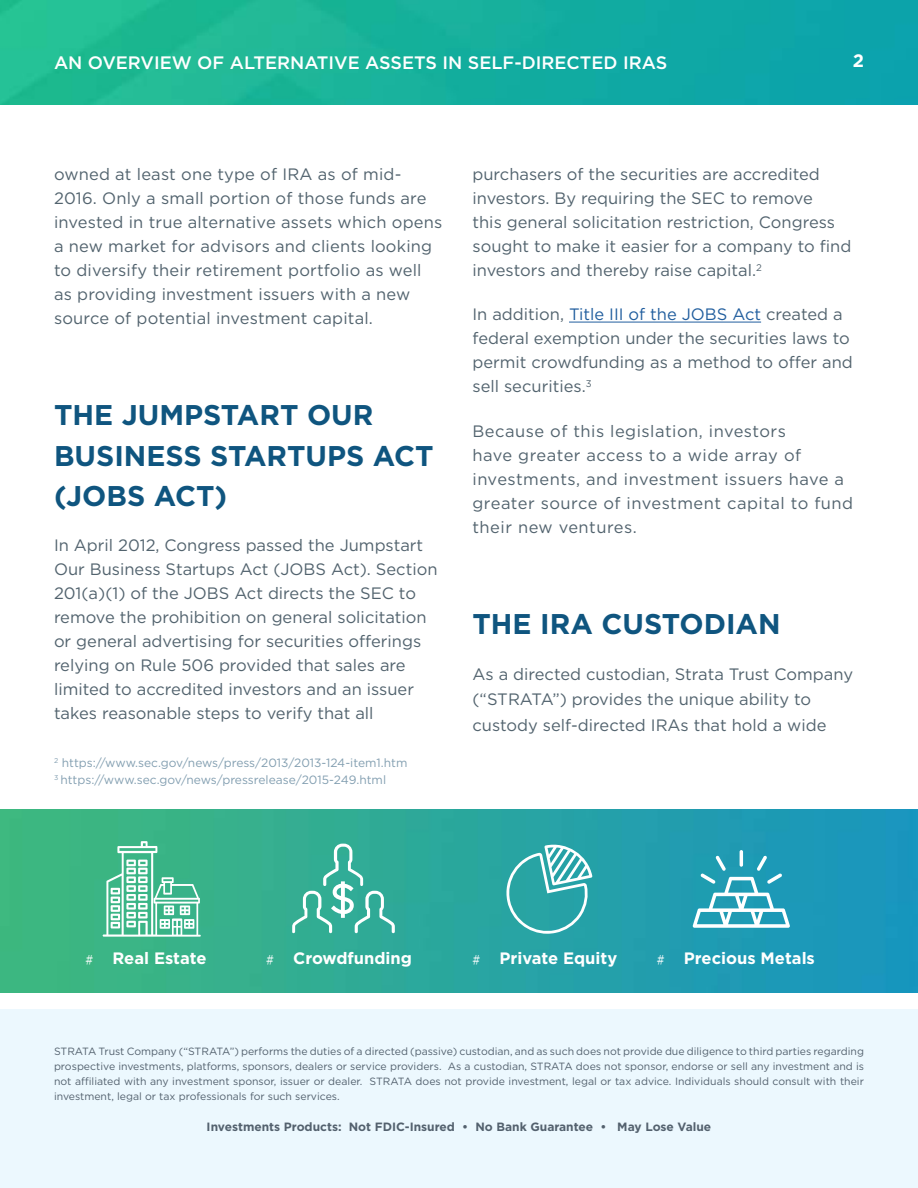
<style>
.page{position:relative;width:918px;height:1188px;background:#fff}
.page>*{position:absolute;margin:0;border:0;box-sizing:border-box;transform-origin:0 0}
.t1{font:700 28.5px/40.5px "Gotham";color:#0f557f}
.t2{font:500 18px "Gotham";color:#fff}
.t3{font:700 18px "Gotham";color:#fff}
.t4{font:16.5px/24px "Gotham";color:#52636e}
.t5{font:16.5px/24px "Gotham";letter-spacing:.03em;color:#52636e}
.t6{font:700 16.5px "Gotham";color:#fff}
.t7{font:12px/16.5px "Gotham";color:#839fb1}
.t8{font:700 12px "Gotham";color:#53616e}
.t9{font:10.5px/15px "Gotham";color:#53616e;text-align:justify}
.s1{color:#215e9e}
</style>
<div class="page">
<img style="left:0;top:1px;width:918px;height:103px">
<div style="left:0;top:1010px;width:918px;height:178px;background:#ecf8fe"></div>
<hr style="left:569px;top:322px;width:192px;height:1px;background:#215e9e">
<img style="left:0;top:809px;width:918px;height:184px">
<svg style="left:292px;top:844px;width:103px;height:89px;background:#4eb7a4"></svg>
<svg style="left:503px;top:843px;width:89px;height:91px;background:#4db3b4"></svg>
<svg style="left:103px;top:841px;width:98px;height:96px"></svg>
<svg style="left:693px;top:850px;width:97px;height:78px"></svg>
<svg style="left:86px;top:955px;width:7px;height:10px"></svg>
<svg style="left:267px;top:955px;width:7px;height:10px"></svg>
<svg style="left:473px;top:955px;width:7px;height:10px"></svg>
<svg style="left:657px;top:955px;width:7px;height:10px"></svg>
<p class="t2" style="left:54px;top:51px;width:615px">AN OVERVIEW OF ALTERNATIVE ASSETS IN SELF-DIRECTED IRAS</p>
<p class="t3" style="left:853px;top:48px;width:13px">2</p>
<p class="t4" style="left:54px;top:162px;width:390px">owned at least one type of IRA as of mid-2016. Only a small portion of those funds are invested in true alternative assets which opens a new market for advisors and clients looking to diversify their retirement portfolio as well as providing investment issuers with a new source of potential investment capital.</p>
<h1 class="t1" style="left:54px;top:395px;width:381px">THE JUMPSTART OUR<br>BUSINESS STARTUPS ACT (JOBS ACT)</h1>
<p class="t4" style="left:54px;top:532px;width:385px">In April 2012, Congress passed the Jumpstart Our Business Startups Act (JOBS Act). Section 201(a)(1) of the JOBS Act directs the SEC to remove the prohibition on general solicitation or general advertising for securities offerings relying on Rule 506 provided that sales are limited to accredited investors and an issuer takes reasonable steps to verify that all</p>
<p class="t7" style="left:54px;top:754px;width:355px"><sup>2</sup> https://www.sec.gov/news/press/2013/2013-124-item1.htm<br><sup>3</sup> https://www.sec.gov/news/pressrelease/2015-249.html</p>
<p class="t4" style="left:472px;top:162px;width:380px">purchasers of the securities are accredited investors. By requiring the SEC to remove<br>this general solicitation restriction, Congress sought to make it easier for a company to find investors and thereby raise capital.<sup>2</sup></p>
<p class="t4" style="left:472px;top:302px;width:382px">In addition, <span class="s1">Title III of the JOBS Act</span> created a federal exemption under the securities laws to permit crowdfunding as a method to offer and sell securities.<sup>3</sup></p>
<p class="t5" style="left:472px;top:418px;width:382px">Because of this legislation, investors<br>have greater access to a wide array of investments, and investment issuers have a greater source of investment capital to fund their new ventures.</p>
<h1 class="t1" style="left:472px;top:603px;width:310px">THE IRA CUSTODIAN</h1>
<p class="t4" style="left:472px;top:661px;width:382px;line-height:25.5px">As a directed custodian, Strata Trust Company (“STRATA”) provides the unique ability to custody self-directed IRAs that hold a wide</p>
<p class="t6" style="left:112px;top:947px;width:95px">Real Estate</p>
<p class="t6" style="left:293px;top:947px;width:120px">Crowdfunding</p>
<p class="t6" style="left:499px;top:947px;width:119px">Private Equity</p>
<p class="t6" style="left:684px;top:947px;width:132px">Precious Metals</p>
<p class="t9" style="left:54px;top:1044px;width:812px">STRATA Trust Company (“STRATA”) performs the duties of a directed (passive) custodian, and as such does not provide due diligence to third parties regarding prospective investments, platforms, sponsors, dealers or service providers. As a custodian, STRATA does not sponsor, endorse or sell any investment and is not affiliated with any investment sponsor, issuer or dealer. STRATA does not provide investment, legal or tax advice. Individuals should consult with their investment, legal or tax professionals for such services.</p>
<p class="t8" style="left:207px;top:1119px;width:506px">Investments Products: Not FDIC-Insured • No Bank Guarantee • May Lose Value</p>
</div>
